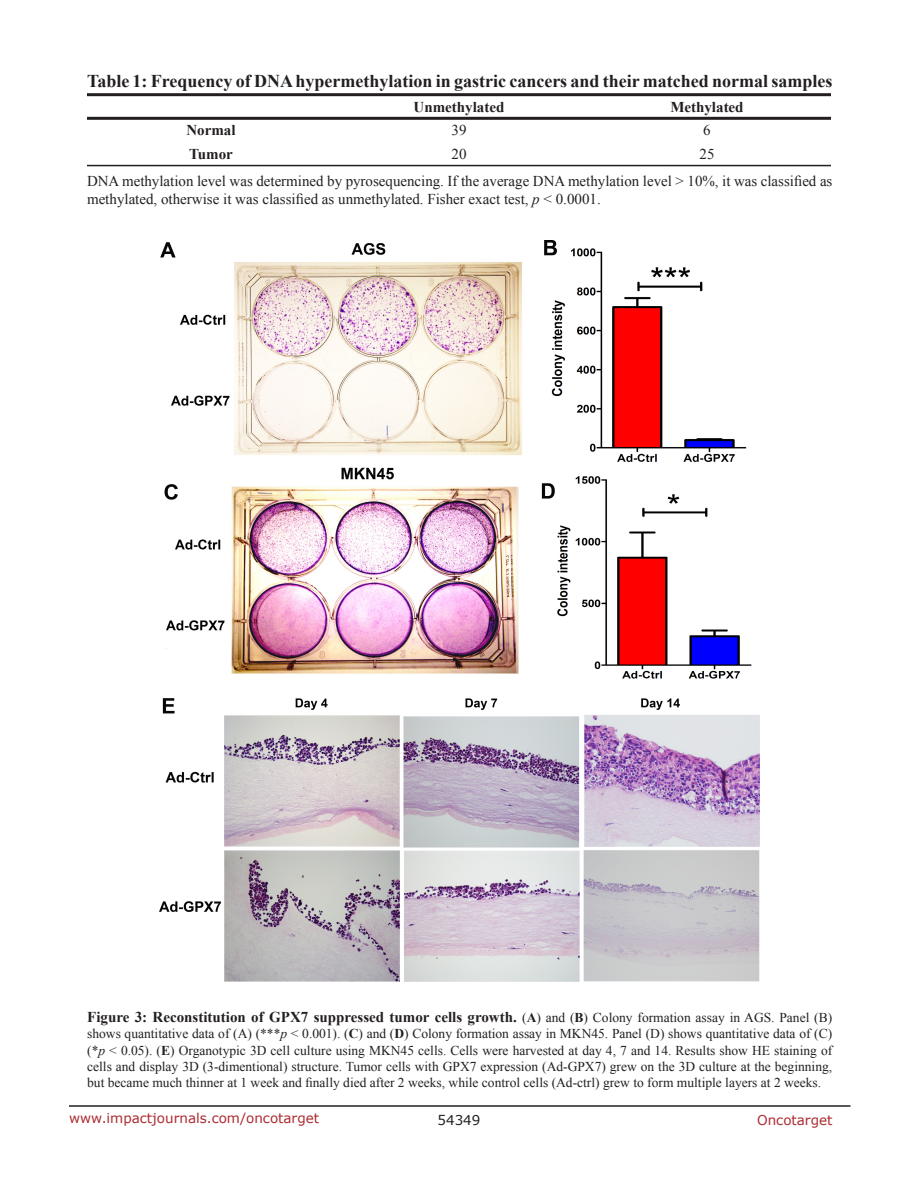
<style>
.page{position:relative;width:918px;height:1188px;background:#fff}
.page>*{position:absolute;margin:0;border:0;box-sizing:border-box;transform-origin:0 0}
.TableHeading{font:700 18px "Times New Roman";color:#231f20}
.TableText{font:15px/18px "Times New Roman";color:#231f20}
.FigureText{font:700 15px "Times New Roman";color:#231f20}
.TableText-2{font:700 15px "Times New Roman";color:#231f20}
.FigureText-2{font:13.5px/16.2px "Times New Roman";color:#231f20;text-align:justify}
.t1{font:13.5px "Verdana";color:#ac2b31}
.t2{font:13.5px "Verdana";color:#231f20}
.s1{font-style:italic}
.s2{font-weight:400;font-size:13.5px}
.s3{font-size:13.5px}
.s4{font-weight:700}
</style>
<div class="page">
<hr style="left:69px;top:1105px;width:781px;height:2px;background:#231f20">
<hr style="left:87px;top:93px;width:248px;height:3px;background:#231f20">
<hr style="left:335px;top:93px;width:248px;height:3px;background:#231f20">
<hr style="left:583px;top:93px;width:248px;height:3px;background:#231f20">
<hr style="left:87px;top:117px;width:248px;height:3px;background:#231f20">
<hr style="left:335px;top:117px;width:248px;height:3px;background:#231f20">
<hr style="left:583px;top:117px;width:248px;height:3px;background:#231f20">
<hr style="left:87px;top:165px;width:248px;height:1px;background:#231f20">
<hr style="left:335px;top:165px;width:248px;height:1px;background:#231f20">
<hr style="left:583px;top:165px;width:248px;height:1px;background:#231f20">
<img style="left:160px;top:240px;width:600px;height:742px">
<p class="TableHeading" style="left:87px;top:69px;width:747px">Table 1: Frequency of DNA hypermethylation in gastric cancers and their matched normal samples</p>
<p class="TableText-2" style="left:414px;top:96px;width:92px">Unmethylated</p>
<p class="TableText-2" style="left:670px;top:96px;width:75px">Methylated</p>
<p class="TableText-2" style="left:186px;top:120px;width:51px">Normal</p>
<p class="TableText" style="left:452px;top:121px;width:16px">39</p>
<p class="TableText" style="left:703px;top:121px;width:9px">6</p>
<p class="TableText-2" style="left:189px;top:143px;width:45px">Tumor</p>
<p class="TableText" style="left:452px;top:145px;width:16px">20</p>
<p class="TableText" style="left:699px;top:145px;width:16px">25</p>
<p class="TableText" style="left:87px;top:172px;width:747px">DNA methylation level was determined by pyrosequencing. If the average DNA methylation level &gt; 10%, it was classified as methylated, otherwise it was classified as unmethylated. Fisher exact test, <span class="s1">p</span> &lt; 0.0001.</p>
<p class="FigureText" style="left:87px;top:1007px;width:747px">Figure 3: Reconstitution of GPX7 suppressed tumor cells growth. <span class="s2">(</span><span class="s3">A</span><span class="s2">) and (</span><span class="s3">B</span><span class="s2">) Colony formation assay in AGS. Panel (B)</span></p>
<p class="FigureText-2" style="left:87px;top:1026px;width:747px">shows quantitative data of (A) (***<span class="s1">p</span> &lt; 0.001). (<span class="s4">C</span>) and (<span class="s4">D</span>) Colony formation assay in MKN45. Panel (D) shows quantitative data of (C) (*<span class="s1">p</span> &lt; 0.05). (<span class="s4">E</span>) Organotypic 3D cell culture using MKN45 cells. Cells were harvested at day 4, 7 and 14. Results show HE staining of cells and display 3D (3-dimentional) structure. Tumor cells with GPX7 expression (Ad-GPX7) grew on the 3D culture at the beginning, but became much thinner at 1 week and finally died after 2 weeks, while control cells (Ad-ctrl) grew to form multiple layers at 2 weeks.</p>
<p class="t1" style="left:69px;top:1109px;width:252px">www.impactjournals.com/oncotarget</p>
<p class="t2" style="left:438px;top:1111px;width:44px">54349</p>
<p class="t1" style="left:757px;top:1111px;width:77px">Oncotarget</p>
</div>
